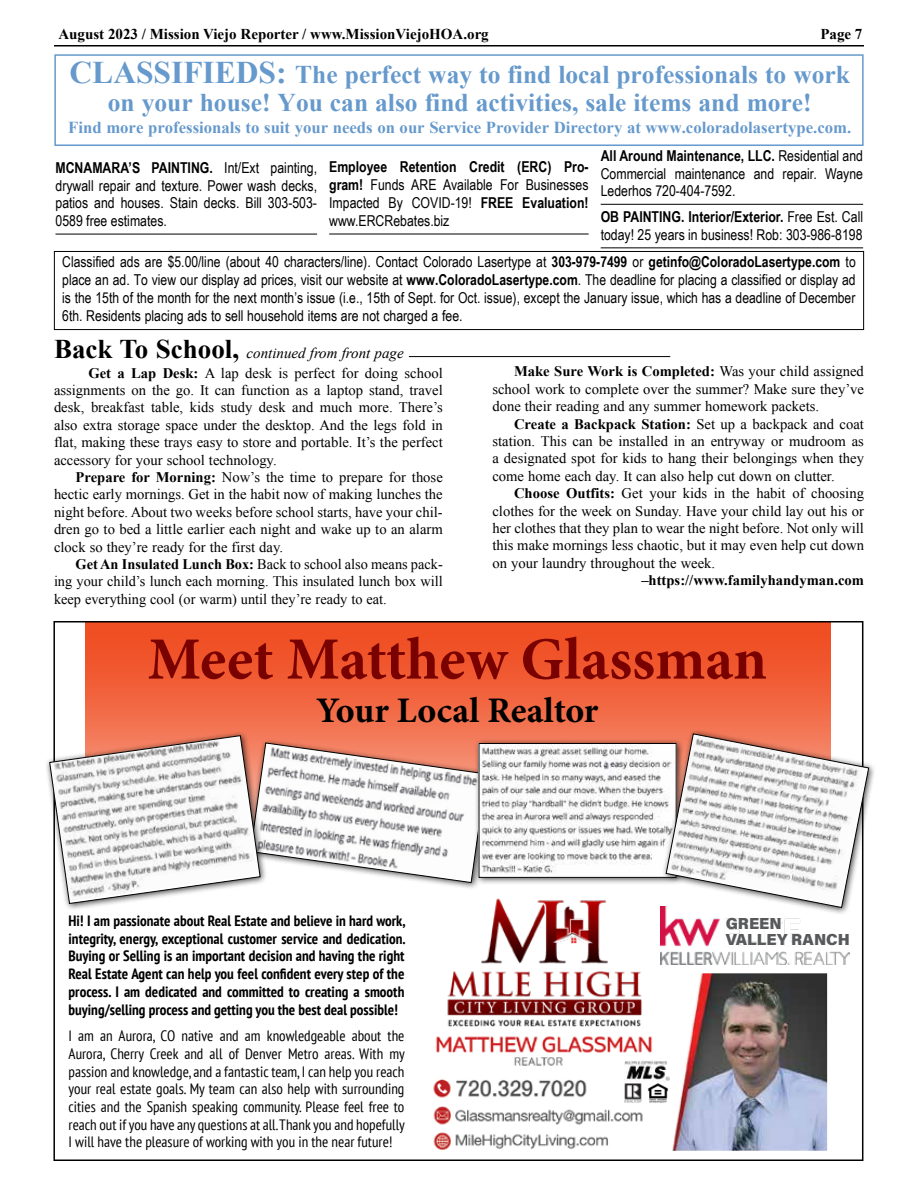
<style>
.page{position:relative;width:918px;height:1188px;background:#fff}
.page>*{position:absolute;margin:0;border:0;box-sizing:border-box;transform-origin:0 0}
.t1{font:700 60px "Minion Pro";color:#790100}
.t2{font:700 36px "Minion Pro";color:#000}
.t3{font:700 25.5px/27px "Times New Roman";color:#69c;text-align:center}
.t4{font:700 16.65px "Times New Roman";color:#69c}
.t5{font:16.05px/16px "Acumin Variable Concept";color:#58595b}
.t6{font:15px/18px "Arial Narrow";color:#000;text-align:justify}
.t7{font:condensed 15px/17.7px "PT Sans";color:#000;text-align:justify}
.t8{font:700 condensed 15px/17.7px "PT Sans";color:#000;text-align:justify}
.t9{font:700 15px "Times New Roman";color:#000}
.t10{font:italic 15px "Times New Roman";color:#000}
.t11{font:14.7px/17.4px "Times New Roman";color:#000;text-align:justify}
.t12{font:700 14.7px "Times New Roman";color:#000}
.s1{font-size:31.5px}
.s2{font-weight:700}
.s3{font-weight:700;font-style:normal;font-size:27px}
</style>
<div class="page">
<hr style="left:54px;top:45px;width:810px;height:1px;background:#000">
<hr style="left:56px;top:234px;width:261px;height:1px;background:#000">
<hr style="left:329px;top:234px;width:260px;height:1px;background:#000">
<hr style="left:601px;top:204px;width:262px;height:1px;background:#000">
<hr style="left:601px;top:247px;width:262px;height:1px;background:#000">
<div style="left:54px;top:251px;width:810px;height:79px;border:1px solid #000"></div>
<div style="left:54px;top:54px;width:810px;height:92px;border:2px solid #69c"></div>
<svg style="left:86px;top:624px;width:745px;height:114px;background:#f05d36"></svg>
<div style="left:45px;top:731px;width:223px;height:180px;background:#000;opacity:.75"></div>
<svg style="left:49px;top:735px;width:438px;height:169px"></svg>
<div style="left:474px;top:738px;width:210px;height:148px;background:#000;opacity:.75"></div>
<img style="left:481px;top:745px;width:180px;height:131px">
<div style="left:479px;top:743px;width:197px;height:135px;border:1px solid #000"></div>
<div style="left:661px;top:729px;width:215px;height:186px;background:#000;opacity:.75"></div>
<svg style="left:666px;top:733px;width:203px;height:175px"></svg>
<img style="left:440px;top:897px;width:202px;height:130px">
<img style="left:661px;top:906px;width:189px;height:59px">
<img style="left:433px;top:1036px;width:220px;height:114px">
<img style="left:672px;top:973px;width:155px;height:178px">
<img style="left:624px;top:1082px;width:50px;height:21px">
<img style="left:624px;top:1060px;width:46px;height:21px">
<hr style="left:409px;top:356px;width:261px;height:1px;background:#000">
<p class="t9" style="left:58px;top:23px;width:432px">August 2023 / Mission Viejo Reporter / www.MissionViejoHOA.org</p>
<p class="t9" style="left:820px;top:23px;width:44px">Page 7</p>
<h3 class="t3" style="left:70px;top:61px;width:782px"><span class="s1">CLASSIFIEDS:</span> The perfect way to find local professionals to work on your house! You can also find activities, sale items and more!</h3>
<p class="t4" style="left:68px;top:116px;width:785px">Find more professionals to suit your needs on our Service Provider Directory at www.coloradolasertype.com.</p>
<p class="t6" style="left:56px;top:158px;width:263px"><span class="s2">MCNAMARA’S PAINTING.</span> Int/Ext painting, drywall repair and texture. Power wash decks, patios and houses. Stain decks. Bill 303-503- 0589 free estimates.</p>
<p class="t6" style="left:329px;top:157px;width:261px"><span class="s2">Employee Retention Credit (ERC) Pro&shy;gram!</span> Funds ARE Available For Businesses Impacted By COVID-19! <span class="s2">FREE Evaluation! </span>www.ERCRebates.biz</p>
<p class="t6" style="left:601px;top:146px;width:264px"><span class="s2">All Around Maintenance, LLC.</span> Residential and Commercial maintenance and repair. Wayne Lederhos 720-404-7592.</p>
<p class="t6" style="left:601px;top:207px;width:264px"><span class="s2">OB PAINTING. Interior/Exterior.</span> Free Est. Call today! 25 years in business! Rob: 303-986-8198</p>
<p class="t6" style="left:62px;top:252px;width:795px">Classified ads are $5.00/line (about 40 characters/line). Contact Colorado Lasertype at <span class="s2">303-979-7499</span> or <span class="s2">getinfo@ColoradoLasertype.com</span> to place an ad. To view our display ad prices, visit our website at <span class="s2">www.ColoradoLasertype.com</span>. The deadline for placing a classified or display ad is the 15th of the month for the next month’s issue (i.e., 15th of Sept. for Oct. issue), except the January issue, which has a deadline of December 6th. Residents placing ads to sell household items are not charged a fee.</p>
<p class="t10" style="left:54px;top:343px;width:351px"><span class="s3">Back To School,</span> continued from front page</p>
<p class="t11" style="left:54px;top:364px;width:390px;text-indent:34px"><span class="s2">Get a Lap Desk:</span> A lap desk is perfect for doing school assignments on the go. It can function as a laptop stand, travel desk, breakfast table, kids study desk and much more. There’s also extra storage space under the desktop. And the legs fold in flat, making these trays easy to store and portable. It’s the perfect accessory for your school technology.</p>
<p class="t11" style="left:54px;top:468px;width:390px;text-indent:22px"><span class="s2">Prepare for Morning:</span> Now’s the time to prepare for those hectic early mornings. Get in the habit now of making lunches the night before. About two weeks before school starts, have your chil&shy;dren go to bed a little earlier each night and wake up to an alarm clock so they’re ready for the first day.</p>
<p class="t11" style="left:54px;top:555px;width:390px;text-indent:22px"><span class="s2">Get An Insulated Lunch Box:</span> Back to school also means pack&shy;ing your child’s lunch each morning. This insulated lunch box will keep everything cool (or warm) until they’re ready to eat.</p>
<p class="t11" style="left:492px;top:363px;width:373px;text-indent:22px"><span class="s2">Make Sure Work is Completed:</span> Was your child assigned school work to complete over the summer? Make sure they’ve done their reading and any summer homework packets.</p>
<p class="t11" style="left:492px;top:415px;width:373px;text-indent:22px"><span class="s2">Create a Backpack Station:</span> Set up a backpack and coat station. This can be installed in an entryway or mudroom as a designated spot for kids to hang their belongings when they come home each day. It can also help cut down on clutter.</p>
<p class="t11" style="left:492px;top:484px;width:373px;text-indent:22px"><span class="s2">Choose Outfits:</span> Get your kids in the habit of choosing clothes for the week on Sunday. Have your child lay out his or her clothes that they plan to wear the night before. Not only will this make mornings less chaotic, but it may even help cut down on your laundry throughout the week.</p>
<p class="t12" style="left:641px;top:570px;width:224px">–https://www.familyhandyman.com</p>
<h1 class="t1" style="left:148px;top:617px;width:621px">Meet Matthew Glassman</h1>
<h2 class="t2" style="left:316px;top:685px;width:284px">Your Local Realtor</h2>
<p class="t8" style="left:69px;top:912px;width:338px">Hi! I am passionate about Real Estate and believe in hard work, integrity, energy, exceptional customer service and dedication.<br>Buying or Selling is an important decision and having the right Real Estate Agent can help you feel confident every step of the process. I am dedicated and committed to creating a smooth buying/selling process and getting you the best deal possible!</p>
<p class="t7" style="left:69px;top:1027px;width:338px">I am an Aurora, CO native and am knowledgeable about the Aurora, Cherry Creek and all of Denver Metro areas. With my passion and knowledge, and a fantastic team, I can help you reach your real estate goals. My team can also help with surrounding cities and the Spanish speaking community. Please feel free to reach out if you have any questions at all. Thank you and hopefully I will have the pleasure of working with you in the near future!</p>
<p class="t5" style="left:726px;top:915px;width:126px">GREEN<br>VALLEY RANCH</p>
</div>
